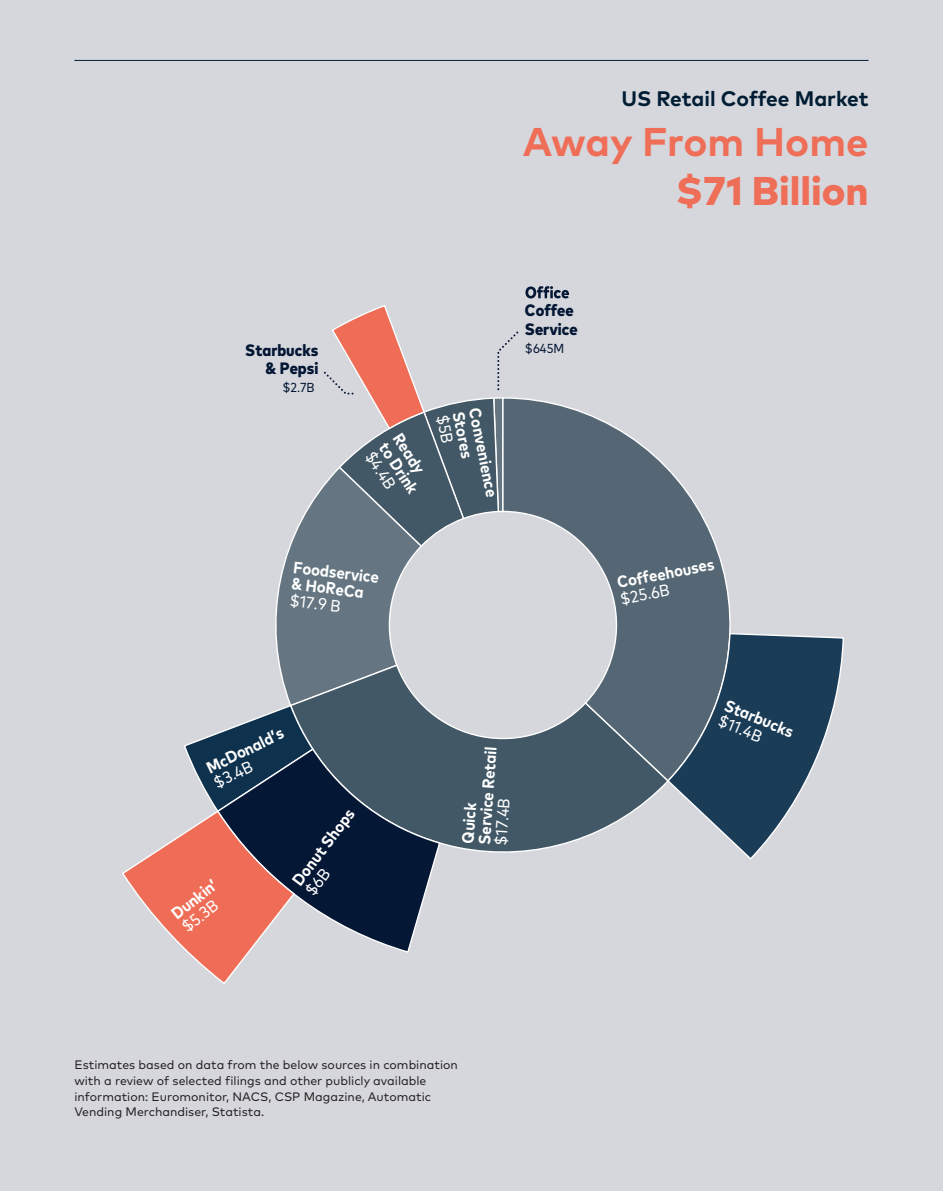
<style>
.page{position:relative;width:943px;height:1191px;background:#d6d7dc}
.page>*{position:absolute;margin:0;border:0;box-sizing:border-box;transform-origin:0 0}
.t1{font:700 40.07px "Mark OT";color:#ef6e58}
.t2{font:800 40.07px "Mark OT";color:#ef6e58}
.t3{font:700 21px "Mark OT";letter-spacing:-.005em;color:#001d34}
.t4{font:700 condensed 16.45px/16.4px "Mark OT";color:#fff}
.t5{font:800 condensed 16.45px/18.2px "Mark OT";color:#031634}
.t6{font:condensed 13.12px "Mark OT";color:#031634}
.t7{font:12.25px/15.8px "Mark OT";color:#231f20}
.s1{font-weight:400}
</style>
<div class="page">
<hr style="left:74px;top:60px;width:794px;height:1px;background:#001d34">
<svg style="left:522px;top:783px;width:144px;height:69px"></svg>
<svg style="left:522px;top:398px;width:209px;height:385px"></svg>
<svg style="left:666px;top:632px;width:178px;height:228px"></svg>
<svg style="left:525px;top:286px;width:44px;height:12px"></svg>
<svg style="left:122px;top:305px;width:400px;height:679px"></svg>
<p class="t3" style="left:621px;top:85px;width:249px">US Retail Coffee Market</p>
<p class="t1" style="left:522px;top:116px;width:347px">Away From Home</p>
<p class="t2" style="left:675px;top:164px;width:194px">$71 Billion</p>
<p class="t5" style="left:525px;top:301px;width:54px">Coffee<br>Service</p>
<p class="t5" style="left:245px;top:341px;width:75px">Starbucks</p>
<p class="t6" style="left:525px;top:340px;width:41px">$645M</p>
<p class="t5" style="left:265px;top:359px;width:54px">&amp; Pepsi</p>
<p class="t6" style="left:282px;top:380px;width:34px">$2.7B</p>
<p class="t4" style="left:404px;top:430px;width:59px;rotate:57deg">Ready to Drink <span class="s1">$4.4B</span></p>
<p class="t4" style="left:491px;top:405px;width:92px;line-height:33.2px;rotate:79deg">Convenience <span class="s1">$5B</span></p>
<p class="t4" style="left:467px;top:410px;width:49px;rotate:79deg">Stores</p>
<p class="t4" style="left:295px;top:558px;width:87px;rotate:7deg">Foodservice &amp; HoReCa <span class="s1">$17.9 B</span></p>
<p class="t4" style="left:204px;top:761px;width:85px;rotate:-26deg">McDonald’s <span class="s1">$3.4B</span></p>
<p class="t4" style="left:168px;top:909px;width:55px;rotate:-39deg">Dunkin’ <span class="s1">$5.3B</span></p>
<p class="t4" style="left:289px;top:878px;width:93px;rotate:-53deg">Donut Shops <span class="s1">$6B</span></p>
<p class="t4" style="left:459px;top:842px;width:100px;rotate:-86deg">Quick<br>Service Retail <span class="s1">$17.4B</span></p>
<p class="t7" style="left:74px;top:1056px;width:385px">Estimates based on data from the below sources in combination with a review of selected filings and other publicly available information: Euromonitor, NACS, CSP Magazine, Automatic Vending Merchandiser, Statista.</p>
<p class="t4" style="left:615px;top:574px;width:100px;rotate:-11deg">Coffeehouses <span class="s1">$25.6B</span></p>
<p class="t4" style="left:728px;top:696px;width:75px;rotate:22deg">Starbucks <span class="s1">$11.4B</span></p>
</div>
